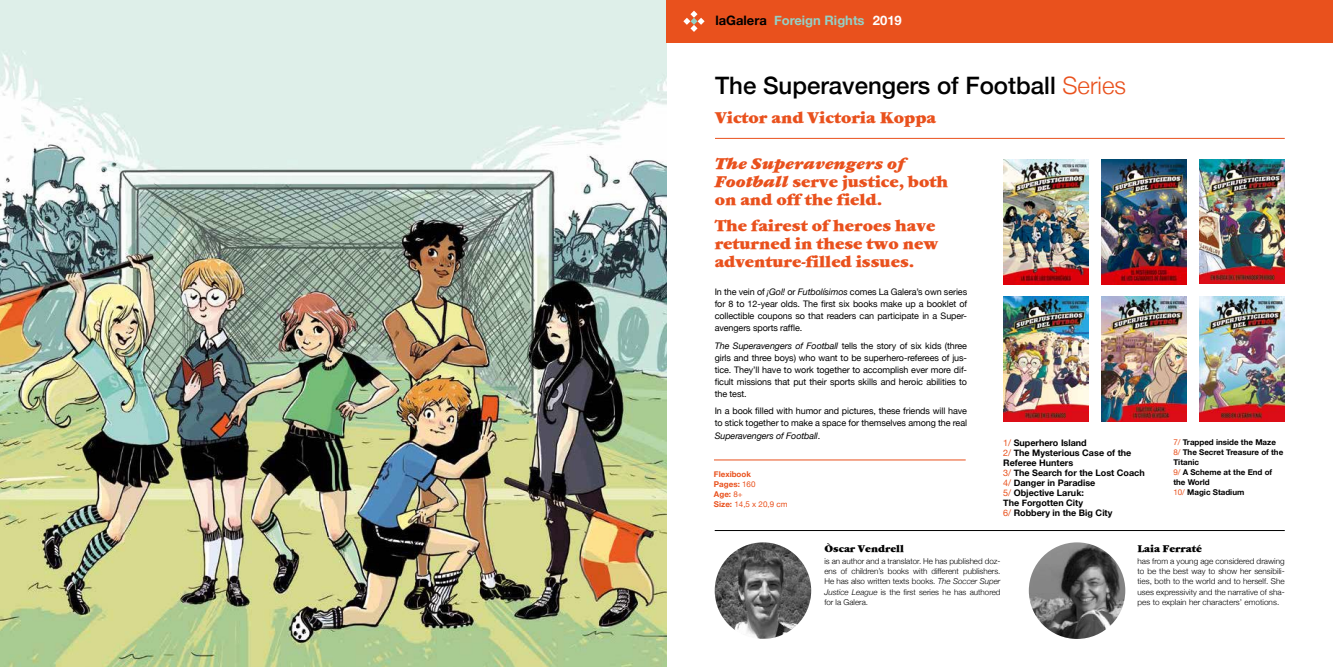
<style>
.page{position:relative;width:1333px;height:667px;background:#fff}
.page>*{position:absolute;margin:0;border:0;box-sizing:border-box;transform-origin:0 0}
.t1{font:500 24px "Helvetica Neue";color:#000}
.t2{font:16px/18px "Garamond ITCTT Ultra";color:#e9511d}
.t3{font:700 13px "Helvetica Neue";color:#95d0c5}
.t4{font:10px "Garamond ITCTT Ultra";color:#000}
.t5{font:9px/12px "Helvetica Neue";letter-spacing:-.01em;color:#000;text-align:justify}
.t6{font:700 9px/10px "Helvetica Neue";color:#000}
.t7{font:300 8px/10px "Helvetica Neue";color:#000;text-align:justify}
.t8{font:700 8px/10px "Helvetica Neue";color:#000}
.t9{font:700 8px/10px "Helvetica Neue";color:#e9511d}
.s1{color:#000}
.s2{color:#fff}
.s3{font-weight:300;color:#e9511d}
.s4{font-style:italic}
.s5{font-weight:400}
.s6{font-weight:400;color:#e9511d}
</style>
<div class="page">
<img style="left:0;top:0;width:666px;height:666px">
<hr style="left:715px;top:138px;width:569px;height:1px;background:#e9511d">
<hr style="left:714px;top:459px;width:251px;height:1px;background:#e9511d">
<img style="left:1101px;top:159px;width:85px;height:125px">
<img style="left:1003px;top:159px;width:85px;height:125px">
<img style="left:1101px;top:296px;width:85px;height:125px">
<img style="left:1199px;top:296px;width:84px;height:124px">
<img style="left:1199px;top:159px;width:85px;height:125px">
<img style="left:1003px;top:296px;width:85px;height:124px">
<div style="left:666px;top:0;width:666px;height:43px;background:#e9511d"></div>
<svg style="left:683px;top:11px;width:21px;height:21px"></svg>
<hr style="left:714px;top:529px;width:570px;height:1px;background:#000">
<img style="left:714px;top:542px;width:97px;height:96px;border-radius:48px">
<img style="left:1028px;top:542px;width:97px;height:96px;border-radius:48px">
<h3 class="t3" style="left:715px;top:10px;width:188px"><span class="s1">laGalera</span> Foreign Rights <span class="s2">2019</span></h3>
<h1 class="t1" style="left:715px;top:66px;width:412px">The Superavengers of Football <span class="s3">Series</span></h1>
<h2 class="t2" style="left:715px;top:108px;width:222px">Victor and Victoria Koppa</h2>
<h2 class="t2" style="left:714px;top:155px;width:235px"><span class="s4">The Superavengers of<br>Football</span> serve justice, both on and off the field.</h2>
<h2 class="t2" style="left:714px;top:217px;width:225px">The fairest of heroes have returned in these two new adventure-filled issues.</h2>
<p class="t5" style="left:714px;top:285px;width:254px">In the vein of <span class="s4">¡Gol!</span> or <span class="s4">Futbolísimos</span> comes La Galera’s own series for 8 to 12-year olds. The first six books make up a booklet of collectible coupons so that readers can participate in a Super&shy;avengers sports raffle.</p>
<p class="t5" style="left:714px;top:339px;width:254px"><span class="s4">The Superavengers of Football</span> tells the story of six kids (three girls and three boys) who want to be superhero-referees of jus&shy;tice. They’ll have to work together to accomplish ever more dif&shy;ficult missions that put their sports skills and heroic abilities to the test.</p>
<p class="t5" style="left:714px;top:405px;width:254px">In a book filled with humor and pictures, these friends will have to stick together to make a space for themselves among the real <span class="s4">Superavengers of Football</span>.</p>
<p class="t9" style="left:714px;top:469px;width:75px">Flexibook<br>Pages: <span class="s5">160<br></span>Age: <span class="s5">8+<br></span>Size: <span class="s5">14,5 x 20,9 cm</span></p>
<p class="t6" style="left:1003px;top:437px;width:143px"><span class="s6">1/</span> Superhero Island<br><span class="s6">2/</span> The Mysterious Case of the<br>Referee Hunters<br><span class="s6">3/</span> The Search for the Lost Coach<br><span class="s6">4/</span> Danger in Paradise<br><span class="s6">5/</span> Objective Laruk:<br>The Forgotten City<br><span class="s6">6/</span> Robbery in the Big City</p>
<p class="t8" style="left:1173px;top:437px;width:111px"><span class="s6">7/</span> Trapped inside the Maze<br><span class="s6">8/</span> The Secret Treasure of the<br>Titanic<br><span class="s6">9/</span> A Scheme at the End of the World<br><span class="s6">10/</span> Magic Stadium</p>
<p class="t4" style="left:824px;top:542px;width:81px">Òscar Vendrell</p>
<p class="t7" style="left:824px;top:555px;width:177px">is an author and a translator. He has published doz&shy;ens of children’s books with different publishers.<br>He has also written texts books. <span class="s4">The Soccer Super Justice League</span> is the first series he has authored for la Galera.</p>
<p class="t4" style="left:1137px;top:542px;width:66px">Laia Ferraté</p>
<p class="t7" style="left:1137px;top:555px;width:149px">has from a young age considered drawing to be the best way to show her sensibili&shy;ties, both to the world and to herself. She uses expressivity and the narrative of sha&shy;pes to explain her characters’ emotions.</p>
</div>
